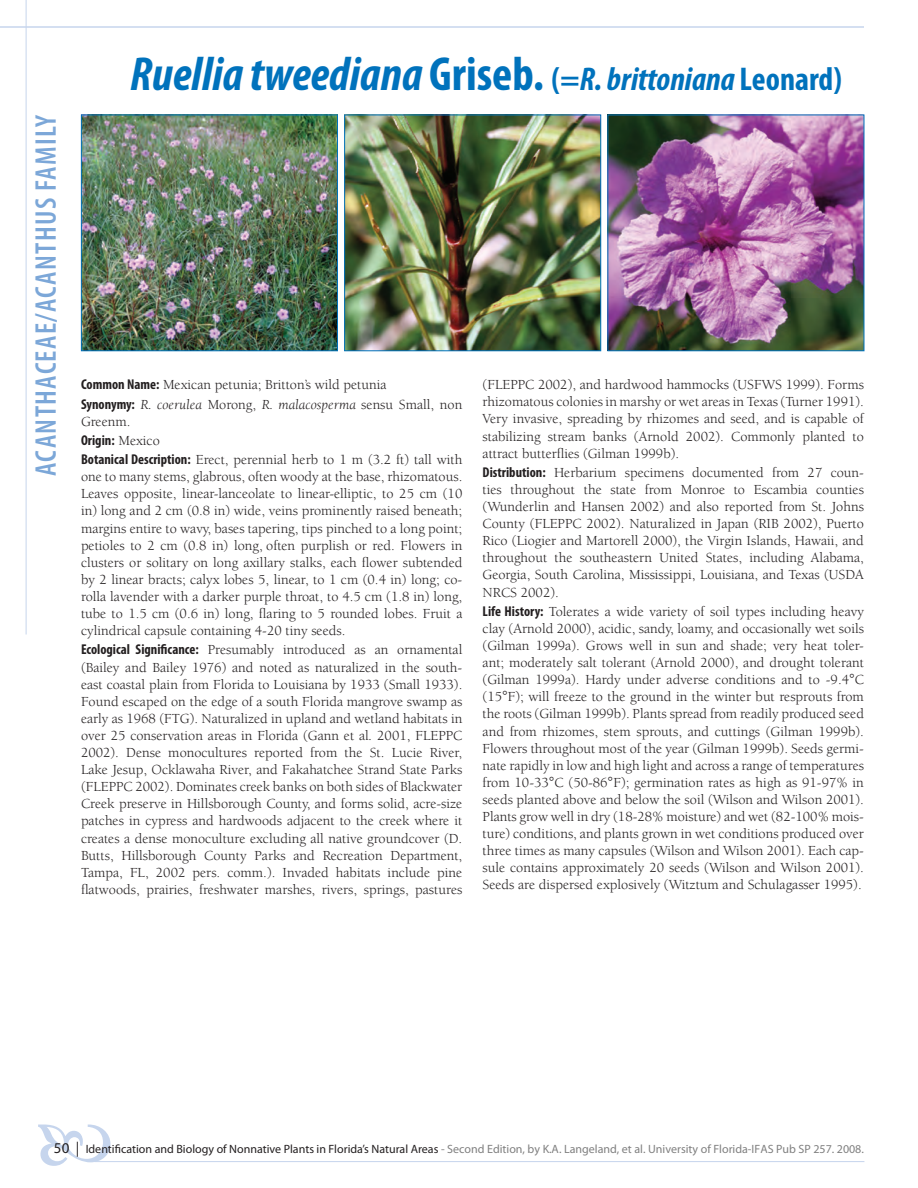
<style>
.page{position:relative;width:918px;height:1188px;background:#fff}
.page>*{position:absolute;margin:0;border:0;box-sizing:border-box;transform-origin:0 0}
.t1{font:italic 700 condensed 48px "Myriad Pro";color:#0072bc}
.t2{font:600 condensed 30px "Myriad Pro";letter-spacing:.045em;color:#7ca7d8}
.t3{font:14.25px/17.1px "Berkeley";color:#231f20;text-align:justify}
.t4{font:700 condensed 14.25px "Myriad Pro";color:#231f20}
.t5{font:12px "Myriad Pro";color:#808080}
.s1{font-style:normal}
.s2{font-style:normal;font-size:33px}
.s3{font-size:33px}
.s4{font-family:"Myriad Pro";font-weight:700;font-stretch:condensed}
.s5{font-style:italic}
.s6{font-family:"Berkeley";font-weight:400;font-stretch:normal}
.s7{font-size:15px;color:#231f20}
.s8{color:#231f20}
</style>
<div class="page">
<hr style="left:26px;top:0;width:1px;height:634px;background:#c6d5ed">
<hr style="left:0;top:26px;width:864px;height:2px;background:#c6d5ed">
<hr style="left:95px;top:1161px;width:769px;height:1px;background:#c6d5ed">
<img style="left:610px;top:117px;width:252px;height:232px">
<div style="left:608px;top:115px;width:256px;height:236px;border:1px solid #0072bc"></div>
<img style="left:83px;top:117px;width:253px;height:232px">
<div style="left:81px;top:115px;width:257px;height:236px;border:1px solid #0072bc"></div>
<img style="left:346px;top:117px;width:253px;height:232px">
<div style="left:344px;top:115px;width:257px;height:236px;border:1px solid #0072bc"></div>
<h2 class="t2" style="left:27px;top:476px;width:363px;rotate:-90deg">Acanthaceae/Acanthus family</h2>
<h1 class="t1" style="left:130px;top:44px;width:713px">Ruellia tweediana <span class="s1">Griseb.</span> <span class="s2">(=</span><span class="s3">R. brittoniana</span> <span class="s2">Leonard)</span></h1>
<p class="t3" style="left:81px;top:376px;width:383px;line-height:19.2px"><span class="s4">Common Name:</span> Mexican petunia; Britton’s wild petunia<br><span class="s4">Synonymy:</span> <span class="s5">R. coerulea</span> Morong, <span class="s5">R. malacosperma</span> sensu Small, non</p>
<p class="t3" style="left:81px;top:413px;width:51px">Greenm.</p>
<p class="t4" style="left:81px;top:431px;width:80px">Origin: <span class="s6">Mexico</span></p>
<p class="t3" style="left:81px;top:451px;width:383px"><span class="s4">Botanical Description:</span> Erect, perennial herb to 1 m (3.2 ft) tall with one to many stems, glabrous, often woody at the base, rhizomatous.<br>Leaves opposite, linear-lanceolate to linear-elliptic, to 25 cm (10 in) long and 2 cm (0.8 in) wide, veins prominently raised beneath; margins entire to wavy, bases tapering, tips pinched to a long point; petioles to 2 cm (0.8 in) long, often purplish or red. Flowers in clusters or solitary on long axillary stalks, each flower subtended by 2 linear bracts; calyx lobes 5, linear, to 1 cm (0.4 in) long; co&shy;rolla lavender with a darker purple throat, to 4.5 cm (1.8 in) long, tube to 1.5 cm (0.6 in) long, flaring to 5 rounded lobes. Fruit a cylindrical capsule containing 4-20 tiny seeds.</p>
<p class="t3" style="left:81px;top:642px;width:383px"><span class="s4">Ecological Significance:</span> Presumably introduced as an ornamental (Bailey and Bailey 1976) and noted as naturalized in the south&shy;east coastal plain from Florida to Louisiana by 1933 (Small 1933).<br>Found escaped on the edge of a south Florida mangrove swamp as early as 1968 (FTG). Naturalized in upland and wetland habitats in over 25 conservation areas in Florida (Gann et al<span class="s5">.</span> 2001, FLEPPC 2002). Dense monocultures reported from the St. Lucie River, Lake Jesup, Ocklawaha River, and Fakahatchee Strand State Parks (FLEPPC 2002). Dominates creek banks on both sides of Blackwater Creek preserve in Hillsborough County, and forms solid, acre-size patches in cypress and hardwoods adjacent to the creek where it creates a dense monoculture excluding all native groundcover (D.<br>Butts, Hillsborough County Parks and Recreation Department, Tampa, FL, 2002 pers. comm.). Invaded habitats include pine flatwoods, prairies, freshwater marshes, rivers, springs, pastures</p>
<p class="t3" style="left:483px;top:377px;width:383px">(FLEPPC 2002), and hardwood hammocks (USFWS 1999). Forms rhizomatous colonies in marshy or wet areas in Texas (Turner 1991).<br>Very invasive, spreading by rhizomes and seed, and is capable of stabilizing stream banks (Arnold 2002). Commonly planted to attract butterflies (Gilman 1999b).</p>
<p class="t3" style="left:483px;top:464px;width:383px"><span class="s4">Distribution:</span> Herbarium specimens documented from 27 coun&shy;ties throughout the state from Monroe to Escambia counties (Wunderlin and Hansen 2002) and also reported from St. Johns County (FLEPPC 2002). Naturalized in Japan (RIB 2002), Puerto Rico (Liogier and Martorell 2000), the Virgin Islands, Hawaii, and throughout the southeastern United States, including Alabama, Georgia, South Carolina, Mississippi, Louisiana, and Texas (USDA NRCS 2002).</p>
<p class="t3" style="left:483px;top:603px;width:383px"><span class="s4">Life History:</span> Tolerates a wide variety of soil types including heavy clay (Arnold 2000), acidic, sandy, loamy, and occasionally wet soils (Gilman 1999a). Grows well in sun and shade; very heat toler&shy;ant; moderately salt tolerant (Arnold 2000), and drought tolerant (Gilman 1999a). Hardy under adverse conditions and to -9.4 C (15 F); will freeze to the ground in the winter but resprouts from the roots (Gilman 1999b). Plants spread from readily produced seed and from rhizomes, stem sprouts, and cuttings (Gilman 1999b).<br>Flowers throughout most of the year (Gilman 1999b). Seeds germi&shy;nate rapidly in low and high light and across a range of temperatures from 10-33 C (50-86 F); germination rates as high as 91-97% in seeds planted above and below the soil (Wilson and Wilson 2001).<br>Plants grow well in dry (18-28% moisture) and wet (82-100% mois&shy;ture) conditions, and plants grown in wet conditions produced over three times as many capsules (Wilson and Wilson 2001). Each cap&shy;sule contains approximately 20 seeds (Wilson and Wilson 2001).<br>Seeds are dispersed explosively (Witztum and Schulagasser 1995).</p>
<p class="t5" style="left:54px;top:1141px;width:811px"><span class="s7">50 |</span> <span class="s8">Identification and Biology of Nonnative Plants in Florida’s Natural Areas</span> - Second Edition, by K.A. Langeland, et al. University of Florida-IFAS Pub SP 257. 2008.</p>
</div>
